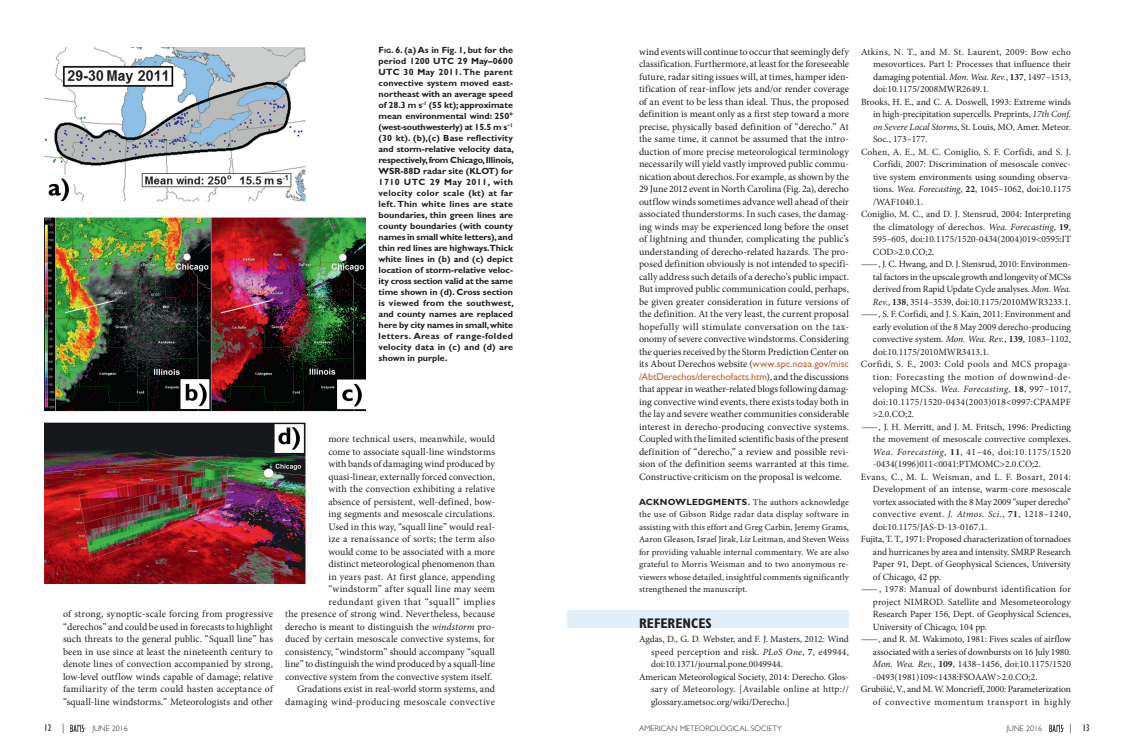
<style>
.page{position:relative;width:1134px;height:756px;background:#fff}
.page>*{position:absolute;margin:0;border:0;box-sizing:border-box;transform-origin:0 0}
.References_Title__L{font:700 condensed 14px "Gill Sans Std";letter-spacing:.005em;color:#231f20}
.Body_Text{font:10px/12.5px "Minion Pro";letter-spacing:.005em;color:#231f20;text-align:justify}
.t1{font:condensed 10px "Gill Sans Std";color:#231f20}
.References{font:9.5px/12.5px "Minion Pro";color:#231f20;text-align:justify}
.References-2{font:9.5px/12.5px "Minion Pro";color:#231f20;text-align:justify;scale:2 1}
.Caption__figure{font:700 9px/11px "Gill Sans Std";letter-spacing:.015em;color:#231f20;text-align:justify}
.Acknowledgments{font:9px/12.5px "Minion Pro";letter-spacing:.01em;color:#231f20;text-align:justify}
.t2{font:300 8px "Gill Sans Std";color:#231f20}
.s1{font-style:inherit}
.s2{font-size:6.3px}
.s3{font-style:italic}
.s4{font-family:"Gill Sans Std";color:#cd5d2b}
.s5{font-family:"Gill Sans Std";font-weight:700}
.s6{font-weight:700}
.s7{font-weight:300;font-stretch:normal}
</style>
<div class="page">
<img style="left:45px;top:47px;width:320px;height:536px">
<div style="left:567px;top:610px;width:282px;height:18px;background:#e2eff9"></div>
<svg style="left:70px;top:725px;width:15px;height:7px"></svg>
<svg style="left:1049px;top:725px;width:16px;height:7px"></svg>
<p class="Caption__figure" style="left:379px;top:45px;width:137px"><span class="s1">F</span><span class="s2">ig</span><span class="s1">.</span> 6. (a) As in Fig. 1, but for the period 1200 UTC 29 May–0600<br>UTC 30 May 2011. The parent convective system moved east&shy;northeast with an average speed of 28.3 m s<sup>-1</sup> (55 kt); approximate mean environmental wind: 250° (west-southwesterly) at 15.5 m s<sup>−1 </sup>(30 kt). (b),(c) Base reflectivity and storm-relative velocity data, respectively, from Chicago, Illinois, WSR-88D radar site (KLOT) for 1710 UTC 29 May 2011, with velocity color scale (kt) at far left. Thin white lines are state boundaries, thin green lines are county boundaries (with county names in small white letters), and thin red lines are highways.Thick white lines in (b) and (c) depict location of storm-relative veloc&shy;ity cross section valid at the same time shown in (d). Cross section is viewed from the southwest, and county names are replaced here by city names in small, white letters. Areas of range-folded velocity data in (c) and (d) are shown in purple.</p>
<p class="Body_Text" style="left:63px;top:608px;width:212px">of strong, synoptic-scale forcing from progressive “derechos” and could be used in forecasts to highlight such threats to the general public. “Squall line” has been in use since at least the nineteenth century to denote lines of convection accompanied by strong, low-level outflow winds capable of damage; relative familiarity of the term could hasten acceptance of “squall-line windstorms.” Meteorologists and other</p>
<p class="Body_Text" style="left:285px;top:433px;width:212px;text-align:right">more technical users, meanwhile, would<br>come to associate squall-line windstorms<br>with bands of damaging wind produced by quasi-linear, externally forced convection,<br>with the convection exhibiting a relative<br>absence of persistent, well-defined, bow-<br>ing segments and mesoscale circulations.<br>Used in this way, “squall line” would real-<br>ize a renaissance of sorts; the term also<br>would come to be associated with a more<br>distinct meteorological phenomenon than<br>in years past. At first glance, appending “windstorm” after squall line may seem redundant given that “squall” implies<br>the presence of strong wind. Nevertheless, because derecho is meant to distinguish the <span class="s3">windstorm</span> pro&shy;duced by certain mesoscale convective systems, for consistency, “windstorm” should accompany “squall line” to distinguish the wind produced by a squall-line convective system from the convective system itself.</p>
<p class="Body_Text" style="left:285px;top:683px;width:212px;text-align:right">Gradations exist in real-world storm systems, and damaging wind-producing mesoscale convective</p>
<p class="Body_Text" style="left:639px;top:45px;width:212px">wind events will continue to occur that seemingly defy classification. Furthermore, at least for the foreseeable future, radar siting issues will, at times, hamper iden&shy;tification of rear-inflow jets and/or render coverage of an event to be less than ideal. Thus, the proposed definition is meant only as a first step toward a more precise, physically based definition of “derecho.” At the same time, it cannot be assumed that the intro&shy;duction of more precise meteorological terminology necessarily will yield vastly improved public commu&shy;nication about derechos. For example, as shown by the 29 June 2012 event in North Carolina (Fig. 2a), derecho outflow winds sometimes advance well ahead of their associated thunderstorms. In such cases, the damag&shy;ing winds may be experienced long before the onset of lightning and thunder, complicating the public’s understanding of derecho-related hazards. The pro&shy;posed definition obviously is not intended to specifi&shy;cally address such details of a derecho’s public impact.<br>But improved public communication could, perhaps, be given greater consideration in future versions of the definition. At the very least, the current proposal hopefully will stimulate conversation on the tax&shy;onomy of severe convective windstorms. Considering the queries received by the Storm Prediction Center on its About Derechos website (<span class="s4">www.spc.noaa.gov/misc /AbtDerechos/derechofacts.htm</span>), and the discussions that appear in weather-related blogs following damag&shy;ing convective wind events, there exists today both in the lay and severe weather communities considerable interest in derecho-producing convective systems.<br>Coupled with the limited scientific basis of the present definition of “derecho,” a review and possible revi&shy;sion of the definition seems warranted at this time.<br>Constructive criticism on the proposal is welcome.</p>
<p class="Acknowledgments" style="left:639px;top:495px;width:212px"><span class="s5">ACKNOWLEDGMENTS.</span> The authors acknowledge the use of Gibson Ridge radar data display software in assisting with this effort and Greg Carbin, Jeremy Grams, Aaron Gleason, Israel Jirak, Liz Leitman, and Steven Weiss for providing valuable internal commentary. We are also grateful to Morris Weisman and to two anonymous re&shy;viewers whose detailed, insightful comments significantly strengthened the manuscript.</p>
<p class="References_Title__L" style="left:639px;top:614px;width:74px">REFERENCES</p>
<p class="References" style="left:651px;top:633px;width:199px;text-indent:-12px">Agdas, D., G. D. Webster, and F. J. Masters, 2012: Wind speed perception and risk. <span class="s3">PLoS One</span>, <span class="s6">7</span>, e49944, doi:10.1371/journal.pone.0049944.</p>
<p class="References" style="left:651px;top:670px;width:200px;text-indent:-12px">American Meteorological Society, 2014: Derecho. Glos&shy;sary of Meteorology. [Available online at http:// glossary.ametsoc.org/wiki/Derecho.]</p>
<p class="References" style="left:873px;top:45px;width:200px;text-indent:-12px">Atkins, N. T., and M. St. Laurent, 2009: Bow echo mesovortices. Part I: Processes that influence their damaging potential. <span class="s3">Mon. Wea. Rev.</span>, <span class="s6">137</span>, 1497–1513, doi:10.1175/2008MWR2649.1.</p>
<p class="References" style="left:873px;top:95px;width:200px;text-indent:-12px">Brooks, H. E., and C. A. Doswell, 1993: Extreme winds in high-precipitation supercells. Preprints, <span class="s3">17th Conf. on Severe Local Storms</span>, St. Louis, MO, Amer. Meteor.<br>Soc., 173–177.</p>
<p class="References" style="left:873px;top:145px;width:200px;text-indent:-12px">Cohen, A. E., M. C. Coniglio, S. F. Corfidi, and S. J.<br>Corfidi, 2007: Discrimination of mesoscale convec&shy;tive system environments using sounding observa&shy;tions. <span class="s3">Wea. Forecasting</span>, <span class="s6">22</span>, 1045–1062, doi:10.1175 /WAF1040.1.</p>
<p class="References" style="left:873px;top:208px;width:200px;text-indent:-12px">Coniglio, M. C., and D. J. Stensrud, 2004: Interpreting the climatology of derechos. <span class="s3">Wea. Forecasting</span>, <span class="s6">19</span>, 595–605, doi:10.1175/1520-0434(2004)019&lt;0595:IT COD&gt;2.0.CO;2.</p>
<p class="References-2" style="left:873px;top:258px;width:101px;text-indent:-12px">—, J. C. Hwang, and D. J. Stensrud, 2010: Environmen&shy;tal factors in the upscale growth and longevity of MCSs derived from Rapid Update Cycle analyses. <span class="s3">Mon. Wea.<br>Rev.</span>, <span class="s6">138</span>, 3514–3539, doi:10.1175/2010MWR3233.1.</p>
<p class="References-2" style="left:873px;top:308px;width:101px;text-indent:-12px">—, S. F. Corfidi, and J. S. Kain, 2011: Environment and early evolution of the 8 May 2009 derecho-producing convective system. <span class="s3">Mon. Wea. Rev.</span>, <span class="s6">139</span>, 1083–1102, doi:10.1175/2010MWR3413.1.</p>
<p class="References" style="left:873px;top:358px;width:200px;text-indent:-12px">Corfidi, S. F., 2003: Cold pools and MCS propaga&shy;tion: Forecasting the motion of downwind-de&shy;veloping MCSs. <span class="s3">Wea. Forecasting</span>, <span class="s6">18</span>, 997–1017, doi:10.1175/1520-0434(2003)018&lt;0997:CPAMPF &gt;2.0.CO;2.</p>
<p class="References-2" style="left:873px;top:420px;width:101px;text-indent:-12px">—, J. H. Merritt, and J. M. Fritsch, 1996: Predicting the movement of mesoscale convective complexes.<br><span class="s3">Wea. Forecasting</span>, <span class="s6">11</span>, 41–46, doi:10.1175/1520 -0434(1996)011&lt;0041:PTMOMC&gt;2.0.CO;2.</p>
<p class="References" style="left:873px;top:470px;width:200px;text-indent:-12px">Evans, C., M. L. Weisman, and L. F. Bosart, 2014:<br>Development of an intense, warm-core mesoscale vortex associated with the 8 May 2009 “super derecho” convective event. <span class="s3">J. Atmos. Sci.</span>, <span class="s6">71</span>, 1218–1240, doi:10.1175/JAS-D-13-0167.1.</p>
<p class="References" style="left:873px;top:533px;width:200px;text-indent:-12px">Fujita, T. T., 1971: Proposed characterization of tornadoes and hurricanes by area and intensity. SMRP Research Paper 91, Dept. of Geophysical Sciences, University of Chicago, 42 pp.</p>
<p class="References-2" style="left:873px;top:583px;width:101px;text-indent:-12px">—, 1978: Manual of downburst identification for project NIMROD. Satellite and Mesometeorology Research Paper 156, Dept. of Geophysical Sciences, University of Chicago, 104 pp.</p>
<p class="References-2" style="left:873px;top:633px;width:101px;text-indent:-12px">—, and R. M. Wakimoto, 1981: Fives scales of airflow associated with a series of downbursts on 16 July 1980.<br><span class="s3">Mon. Wea. Rev.</span>, <span class="s6">109</span>, 1438–1456, doi:10.1175/1520 -0493(1981)109&lt;1438:FSOAAW&gt;2.0.CO;2.</p>
<p class="References" style="left:861px;top:683px;width:211px;text-align:right">Grubišić, V., and M. W. Moncrieff, 2000: Parameterization of convective momentum transport in highly</p>
<p class="t1" style="left:44px;top:722px;width:22px">12 <span class="s7">|</span></p>
<p class="t2" style="left:92px;top:724px;width:37px">JUNE 2016</p>
<p class="t2" style="left:639px;top:724px;width:144px">AMERICAN METEOROLOGICAL SOCIETY</p>
<p class="t2" style="left:1006px;top:724px;width:37px">JUNE 2016</p>
<p class="t1" style="left:1070px;top:722px;width:22px"><span class="s7">|</span> 13</p>
</div>
